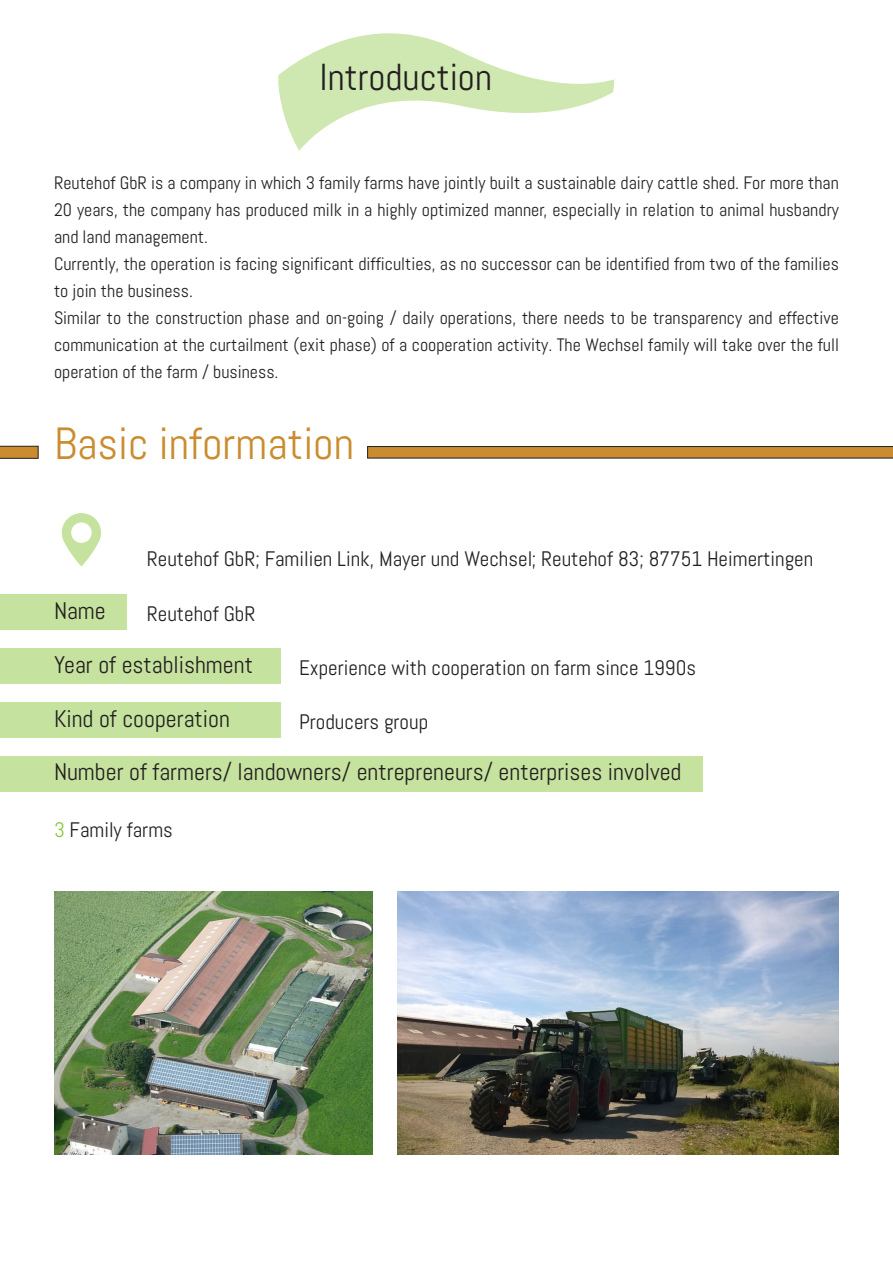
<style>
.page{position:relative;width:893px;height:1263px;background:#fff}
.page>*{position:absolute;margin:0;border:0;box-sizing:border-box;transform-origin:0 0}
.t1{font:45px "Abel";color:#cb8c30}
.t2{font:37.5px "Abel";color:#231f20}
.t3{font:24px "Abel";color:#231f20}
.t4{font:21px "Abel";color:#231f20}
.t5{font:18px/27px "Abel";color:#231f20;text-align:justify}
.s1{color:#8bc63e}
</style>
<div class="page">
<svg style="left:367px;top:446px;width:526px;height:13px;background:#b27e34"></svg>
<svg style="left:0;top:445px;width:39px;height:14px"></svg>
<svg style="left:278px;top:33px;width:337px;height:118px"></svg>
<div style="left:0;top:594px;width:127px;height:36px;background:#c5e29e"></div>
<div style="left:0;top:648px;width:281px;height:36px;background:#c5e29e"></div>
<div style="left:0;top:702px;width:281px;height:36px;background:#c5e29e"></div>
<div style="left:0;top:756px;width:703px;height:36px;background:#c5e29e"></div>
<svg style="left:62px;top:513px;width:39px;height:53px"></svg>
<img style="left:54px;top:891px;width:318px;height:264px">
<img style="left:398px;top:891px;width:441px;height:264px">
<p class="t2" style="left:319px;top:53px;width:174px">Introduction</p>
<p class="t5" style="left:54px;top:169px;width:786px">Reutehof GbR is a company in which 3 family farms have jointly built a sustainable dairy cattle shed. For more than 20 years, the company has produced milk in a highly optimized manner, especially in relation to animal husbandry and land management.</p>
<p class="t5" style="left:54px;top:250px;width:786px">Currently, the operation is facing significant difficulties, as no successor can be identified from two of the families to join the business.</p>
<p class="t5" style="left:54px;top:304px;width:786px">Similar to the construction phase and on-going / daily operations, there needs to be transparency and effective communication at the curtailment (exit phase) of a cooperation activity. The Wechsel family will take over the full operation of the farm / business.</p>
<p class="t1" style="left:54px;top:415px;width:302px">Basic information</p>
<p class="t4" style="left:147px;top:546px;width:668px">Reutehof GbR; Familien Link, Mayer und Wechsel; Reutehof 83; 87751 Heimertingen</p>
<p class="t3" style="left:54px;top:595px;width:53px">Name</p>
<p class="t3" style="left:54px;top:649px;width:201px">Year of establishment</p>
<p class="t3" style="left:54px;top:704px;width:178px">Kind of cooperation</p>
<p class="t3" style="left:54px;top:756px;width:629px">Number of farmers/ landowners/ entrepreneurs/ enterprises involved</p>
<p class="t4" style="left:147px;top:600px;width:110px">Reutehof GbR</p>
<p class="t4" style="left:299px;top:654px;width:399px">Experience with cooperation on farm since 1990s</p>
<p class="t4" style="left:299px;top:708px;width:131px">Producers group</p>
<p class="t4" style="left:54px;top:817px;width:120px"><span class="s1">3</span> Family farms</p>
</div>
